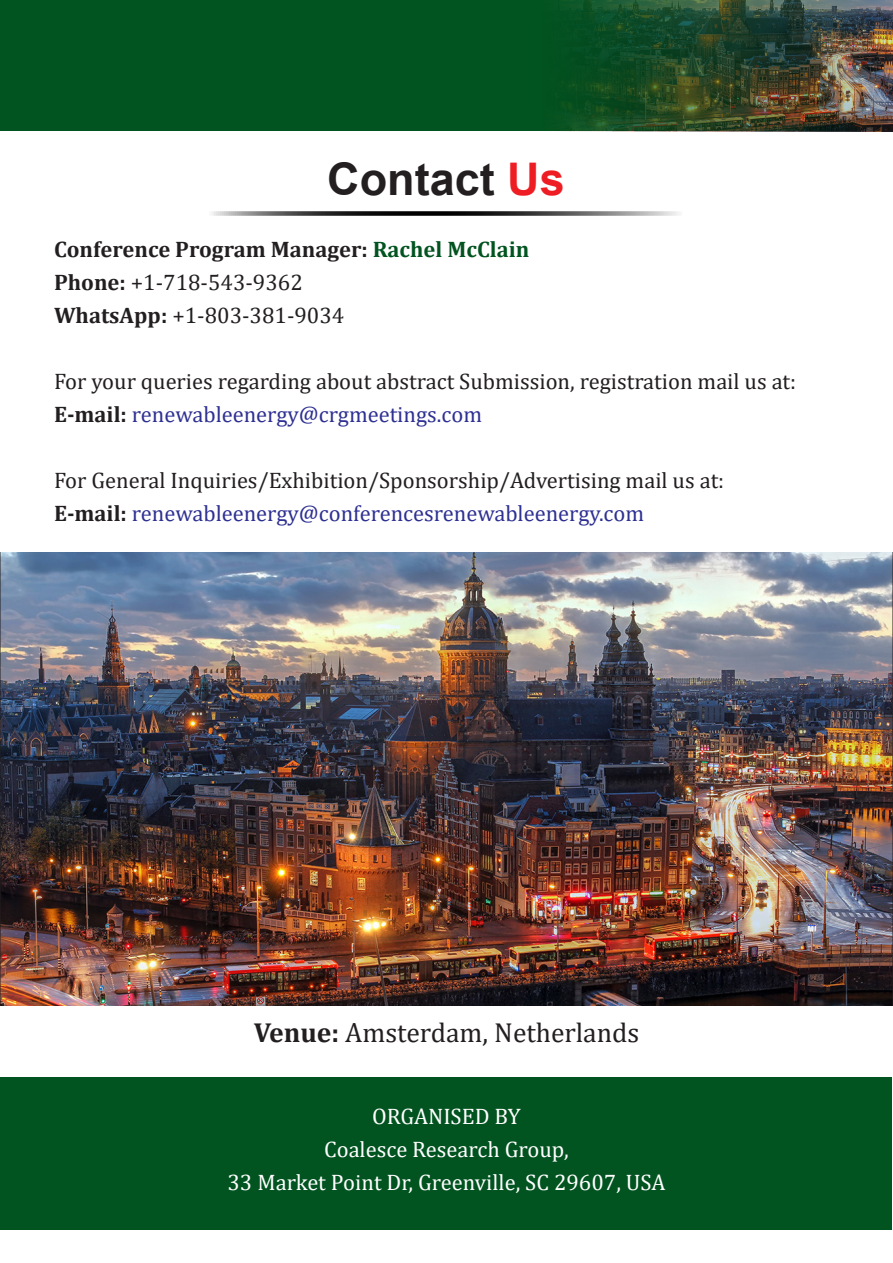
<style>
.page{position:relative;width:893px;height:1263px;background:#fff}
.page>*{position:absolute;margin:0;border:0;box-sizing:border-box;transform-origin:0 0}
.t1{font:700 45px "Arial";color:#231f20}
.t2{font:27.6px "Cambria";color:#231f20}
.t3{font:22.5px "Cambria";color:#231f20}
.t4{font:22.5px "Cambria";color:#2e3092}
.t5{font:22.5px "Cambria";color:#fff}
.t6{font:700 22.5px "Cambria";color:#231f20}
.s1{color:#ee1d23}
.s2{color:#01531f}
.s3{font-weight:700}
.s4{font-weight:700;color:#231f20}
</style>
<div class="page">
<img style="left:0;top:553px;width:893px;height:453px">
<div style="left:1px;top:1077px;width:891px;height:152px;background:#01531f"></div>
<svg style="left:211px;top:211px;width:468px;height:5px;background:#5f5f5f"></svg>
<div style="left:0;top:1px;width:893px;height:130px;background:#01531f"></div>
<img style="left:561px;top:1px;width:332px;height:130px">
<p class="t1" style="left:327px;top:148px;width:239px">Contact <span class="s1">Us</span></p>
<p class="t6" style="left:54px;top:233px;width:477px">Conference Program Manager: <span class="s2">Rachel McClain</span></p>
<p class="t3" style="left:54px;top:269px;width:250px"><span class="s3">Phone:</span> +1-718-543-9362</p>
<p class="t3" style="left:54px;top:302px;width:292px"><span class="s3">WhatsApp:</span> +1-803-381-9034</p>
<p class="t3" style="left:54px;top:368px;width:744px">For your queries regarding about abstract Submission, registration mail us at:</p>
<p class="t4" style="left:54px;top:401px;width:430px"><span class="s4">E-mail:</span> renewableenergy@crgmeetings.com</p>
<p class="t3" style="left:54px;top:467px;width:672px">For General Inquiries/Exhibition/Sponsorship/Advertising mail us at:</p>
<p class="t4" style="left:54px;top:500px;width:592px"><span class="s4">E-mail:</span> renewableenergy@conferencesrenewableenergy.com</p>
<p class="t2" style="left:254px;top:1016px;width:387px"><span class="s3">Venue:</span> Amsterdam, Netherlands</p>
<p class="t5" style="left:372px;top:1103px;width:150px">ORGANISED BY</p>
<p class="t5" style="left:324px;top:1136px;width:246px">Coalesce Research Group,</p>
<p class="t5" style="left:227px;top:1169px;width:439px">33 Market Point Dr, Greenville, SC 29607, USA</p>
</div>
